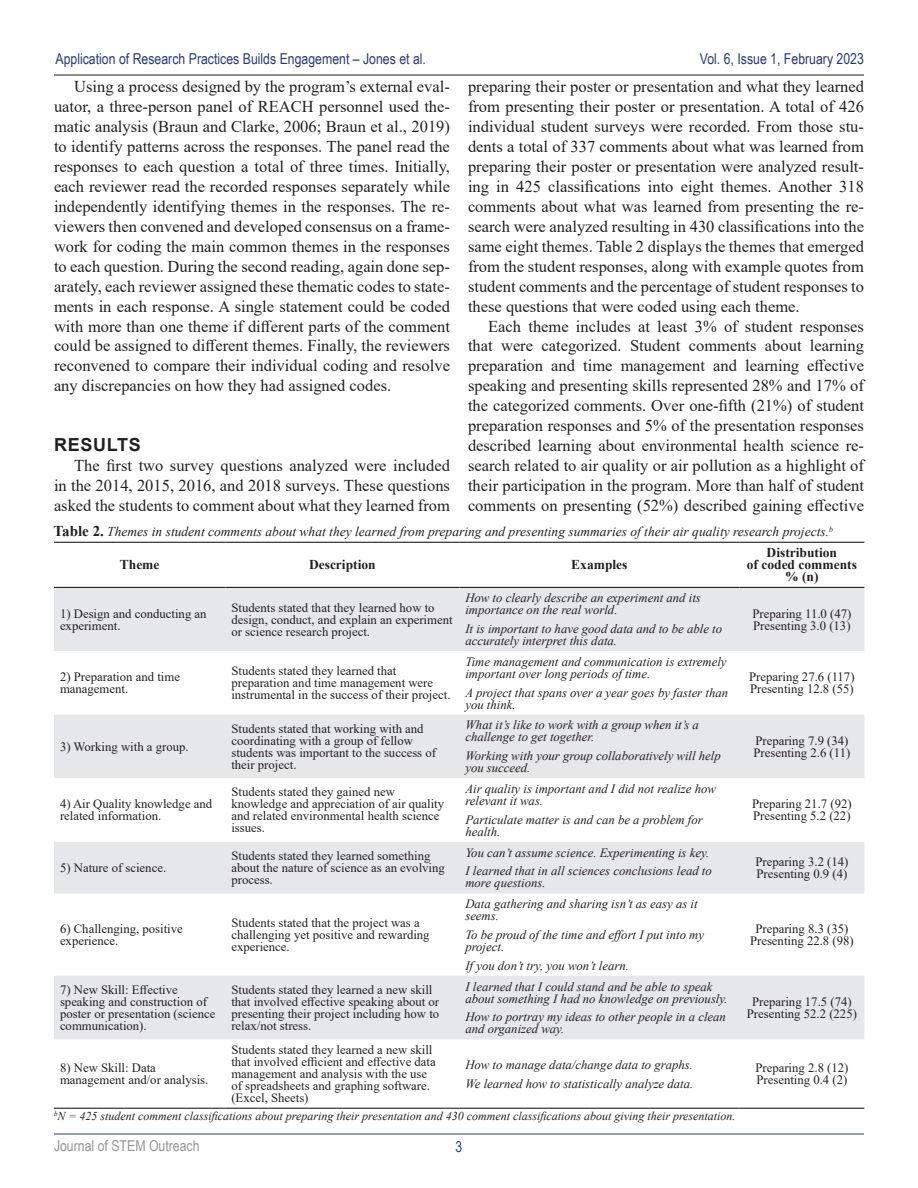
<style>
.page{position:relative;width:918px;height:1188px;background:#fff}
.page>*{position:absolute;margin:0;border:0;box-sizing:border-box;transform-origin:0 0}
.t1{font:700 18px "Arial";letter-spacing:.035em;color:#231f20}
.t2{font:16.5px/20px "Times New Roman";color:#231f20;text-align:justify}
.t3{font:15px "Arial Narrow";color:#283b78}
.t4{font:15px "Arial Narrow";color:#939598}
.t5{font:15px "Arial Narrow";color:#253f8e}
.t6{font:italic 13.5px "Times New Roman";color:#231f20}
.t7{font:700 13.5px "Times New Roman";color:#231f20}
.t8{font:12.75px/12px "Times New Roman";color:#231f20}
.t9{font:italic 12.75px/12px "Times New Roman";color:#231f20}
.t10{font:italic 12px "Times New Roman";color:#231f20}
.s1{font-weight:700;font-style:normal;font-size:15px}
</style>
<div class="page">
<hr style="left:54px;top:75px;width:810px;height:1px;background:#231f20">
<hr style="left:54px;top:1134px;width:810px;height:1px;background:#283b78">
<svg style="left:54px;top:588px;width:810px;height:451px;fill:#e6e7e9"></svg>
<hr style="left:54px;top:542px;width:171px;height:1px;background:#231f20">
<hr style="left:225px;top:542px;width:234px;height:1px;background:#231f20">
<hr style="left:459px;top:542px;width:280px;height:1px;background:#231f20">
<hr style="left:739px;top:542px;width:125px;height:1px;background:#231f20">
<hr style="left:54px;top:587px;width:171px;height:1px;background:#231f20">
<hr style="left:225px;top:587px;width:234px;height:1px;background:#231f20">
<hr style="left:459px;top:587px;width:280px;height:1px;background:#231f20">
<hr style="left:739px;top:587px;width:125px;height:1px;background:#231f20">
<hr style="left:54px;top:1108px;width:171px;height:1px;background:#231f20">
<hr style="left:225px;top:1108px;width:234px;height:1px;background:#231f20">
<hr style="left:459px;top:1108px;width:280px;height:1px;background:#231f20">
<hr style="left:739px;top:1108px;width:125px;height:1px;background:#231f20">
<p class="t3" style="left:56px;top:48px;width:372px">Application of Research Practices Builds Engagement – Jones et al.</p>
<p class="t3" style="left:700px;top:48px;width:166px">Vol. 6, Issue 1, February 2023</p>
<p class="t2" style="left:54px;top:76px;width:398px;text-indent:20px">Using a process designed by the program’s external eval&shy;uator, a three-person panel of REACH personnel used the&shy;matic analysis (Braun and Clarke, 2006; Braun et al., 2019) to identify patterns across the responses. The panel read the responses to each question a total of three times. Initially, each reviewer read the recorded responses separately while independently identifying themes in the responses. The re&shy;viewers then convened and developed consensus on a frame&shy;work for coding the main common themes in the responses to each question. During the second reading, again done sep&shy;arately, each reviewer assigned these thematic codes to state&shy;ments in each response. A single statement could be coded with more than one theme if different parts of the comment could be assigned to different themes. Finally, the reviewers reconvened to compare their individual coding and resolve any discrepancies on how they had assigned codes.</p>
<p class="t1" style="left:54px;top:432px;width:88px">RESULTS</p>
<p class="t2" style="left:54px;top:455px;width:398px;text-indent:20px">The first two survey questions analyzed were included in the 2014, 2015, 2016, and 2018 surveys. These questions asked the students to comment about what they learned from</p>
<p class="t2" style="left:468px;top:76px;width:398px">preparing their poster or presentation and what they learned from presenting their poster or presentation. A total of 426 individual student surveys were recorded. From those stu&shy;dents a total of 337 comments about what was learned from preparing their poster or presentation were analyzed result&shy;ing in 425 classifications into eight themes. Another 318 comments about what was learned from presenting the re&shy;search were analyzed resulting in 430 classifications into the same eight themes. Table 2 displays the themes that emerged from the student responses, along with example quotes from student comments and the percentage of student responses to these questions that were coded using each theme.</p>
<p class="t2" style="left:468px;top:316px;width:398px;text-indent:20px">Each theme includes at least 3% of student responses that were categorized. Student comments about learning preparation and time management and learning effective speaking and presenting skills represented 28% and 17% of the categorized comments. Over one-fifth (21%) of student preparation responses and 5% of the presentation responses described learning about environmental health science re&shy;search related to air quality or air pollution as a highlight of their participation in the program. More than half of student comments on presenting (52%) described gaining effective</p>
<p class="t6" style="left:54px;top:522px;width:781px"><span class="s1">Table 2.</span> Themes in student comments about what they learned from preparing and presenting summaries of their air quality research projects.<sup>b</sup></p>
<p class="t7" style="left:120px;top:555px;width:41px">Theme</p>
<p class="t7" style="left:309px;top:555px;width:68px">Description</p>
<p class="t7" style="left:571px;top:555px;width:58px">Examples</p>
<p class="t8" style="left:60px;top:607px;width:148px">1) Design and conducting an experiment.</p>
<p class="t8" style="left:231px;top:601px;width:223px">Students stated that they learned how to design, conduct, and explain an experiment or science research project.</p>
<p class="t9" style="left:465px;top:592px;width:237px">How to clearly describe an experiment and its importance on the real world.</p>
<p class="t9" style="left:465px;top:622px;width:258px">It is important to have good data and to be able to accurately interpret this data.</p>
<p class="t8" style="left:60px;top:671px;width:122px">2) Preparation and time management.</p>
<p class="t8" style="left:231px;top:665px;width:221px">Students stated they learned that preparation and time management were instrumental in the success of their project.</p>
<p class="t9" style="left:465px;top:655px;width:263px">Time management and communication is extremely important over long periods of time.</p>
<p class="t9" style="left:465px;top:686px;width:264px">A project that spans over a year goes by faster than you think.</p>
<p class="t8" style="left:60px;top:740px;width:130px">3) Working with a group.</p>
<p class="t8" style="left:231px;top:722px;width:206px">Students stated that working with and coordinating with a group of fellow students was important to the success of their project.</p>
<p class="t9" style="left:465px;top:719px;width:235px">What it’s like to work with a group when it’s a challenge to get together.</p>
<p class="t9" style="left:465px;top:750px;width:257px">Working with your group collaboratively will help you succeed.</p>
<p class="t8" style="left:60px;top:798px;width:154px">4) Air Quality knowledge and related information.</p>
<p class="t8" style="left:231px;top:786px;width:214px">Students stated they gained new knowledge and appreciation of air quality and related environmental health science issues.</p>
<p class="t9" style="left:465px;top:783px;width:252px">Air quality is important and I did not realize how relevant it was.</p>
<p class="t9" style="left:465px;top:813px;width:239px">Particulate matter is and can be a problem for health.</p>
<p class="t8" style="left:60px;top:861px;width:108px">5) Nature of science.</p>
<p class="t8" style="left:231px;top:849px;width:215px">Students stated they learned something about the nature of science as an evolving process.</p>
<p class="t9" style="left:465px;top:846px;width:245px">You can’t assume science. Experimenting is key.</p>
<p class="t9" style="left:465px;top:865px;width:248px">I learned that in all sciences conclusions lead to more questions.</p>
<p class="t8" style="left:60px;top:922px;width:124px">6) Challenging, positive experience.</p>
<p class="t8" style="left:231px;top:916px;width:200px">Students stated that the project was a challenging yet positive and rewarding experience.</p>
<p class="t9" style="left:465px;top:898px;width:234px">Data gathering and sharing isn’t as easy as it seems.</p>
<p class="t9" style="left:465px;top:928px;width:240px">To be proud of the time and effort I put into my project.</p>
<p class="t9" style="left:465px;top:959px;width:165px">If you don’t try, you won’t learn.</p>
<p class="t8" style="left:60px;top:983px;width:157px">7) New Skill: Effective speaking and construction of poster or presentation (science communication).</p>
<p class="t8" style="left:231px;top:983px;width:209px">Students stated they learned a new skill that involved effective speaking about or presenting their project including how to relax/not stress.</p>
<p class="t9" style="left:465px;top:980px;width:264px">I learned that I could stand and be able to speak about something I had no knowledge on previously.</p>
<p class="t9" style="left:465px;top:1011px;width:262px">How to portray my ideas to other people in a clean and organized way.</p>
<p class="t8" style="left:60px;top:1062px;width:150px">8) New Skill: Data management and/or analysis.</p>
<p class="t8" style="left:231px;top:1044px;width:206px">Students stated they learned a new skill that involved efficient and effective data management and analysis with the use of spreadsheets and graphing software. (Excel, Sheets)</p>
<p class="t9" style="left:465px;top:1058px;width:229px">How to manage data/change data to graphs.</p>
<p class="t9" style="left:465px;top:1077px;width:229px">We learned how to statistically analyze data.</p>
<p class="t10" style="left:54px;top:1108px;width:683px"><sup>b</sup>N = 425 student comment classifications about preparing their presentation and 430 comment classifications about giving their presentation.</p>
<p class="t4" style="left:54px;top:1135px;width:147px">Journal of STEM Outreach</p>
<p class="t5" style="left:456px;top:1136px;width:8px">3</p>
<p class="t7" style="left:767px;top:543px;width:72px">Distribution</p>
<p class="t7" style="left:747px;top:555px;width:112px">of coded comments</p>
<p class="t7" style="left:785px;top:567px;width:35px">% (n)</p>
<p class="t8" style="left:752px;top:607px;width:101px">Preparing 11.0 (47)</p>
<p class="t8" style="left:753px;top:619px;width:99px">Presenting 3.0 (13)</p>
<p class="t8" style="left:749px;top:671px;width:107px">Preparing 27.6 (117)</p>
<p class="t8" style="left:750px;top:683px;width:105px">Presenting 12.8 (55)</p>
<p class="t8" style="left:755px;top:734px;width:95px">Preparing 7.9 (34)</p>
<p class="t8" style="left:753px;top:746px;width:98px">Presenting 2.6 (11)</p>
<p class="t8" style="left:752px;top:798px;width:101px">Preparing 21.7 (92)</p>
<p class="t8" style="left:753px;top:810px;width:99px">Presenting 5.2 (22)</p>
<p class="t8" style="left:755px;top:855px;width:95px">Preparing 3.2 (14)</p>
<p class="t8" style="left:756px;top:867px;width:93px">Presenting 0.9 (4)</p>
<p class="t8" style="left:755px;top:922px;width:95px">Preparing 8.3 (35)</p>
<p class="t8" style="left:750px;top:934px;width:105px">Presenting 22.8 (98)</p>
<p class="t8" style="left:752px;top:995px;width:101px">Preparing 17.5 (74)</p>
<p class="t8" style="left:747px;top:1007px;width:112px">Presenting 52.2 (225)</p>
<p class="t8" style="left:755px;top:1062px;width:95px">Preparing 2.8 (12)</p>
<p class="t8" style="left:756px;top:1074px;width:93px">Presenting 0.4 (2)</p>
</div>
